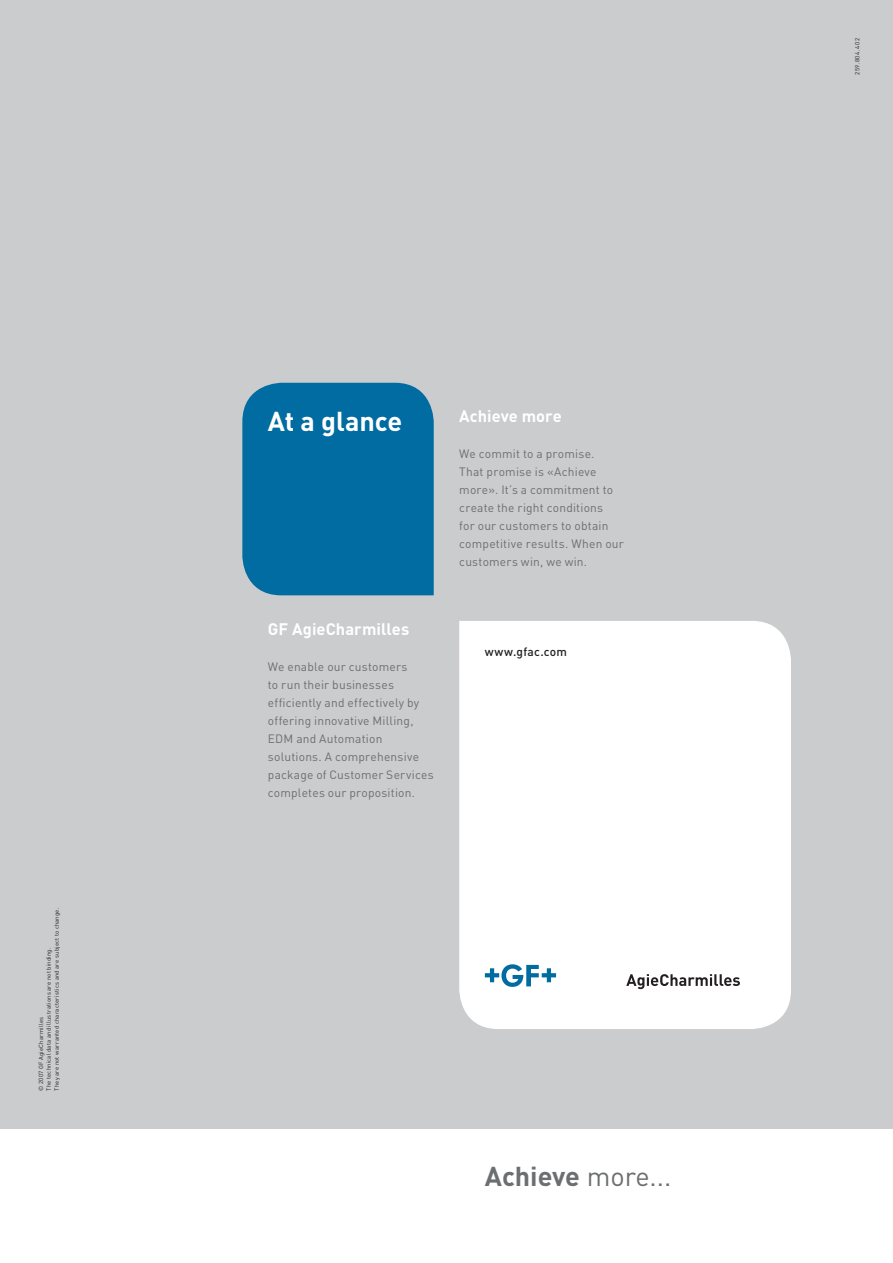
<style>
.page{position:relative;width:893px;height:1263px;background:#fff}
.page>*{position:absolute;margin:0;border:0;box-sizing:border-box;transform-origin:0 0}
.t1{font:700 27px "DIN";color:#6c6e70}
.t2{font:700 27px "DIN";letter-spacing:-.005em;color:#fff}
.t3{font:700 16.5px "DIN";letter-spacing:.005em;color:#fff}
.t4{font:12px/18px "DIN";letter-spacing:.015em;color:#6c6e70}
.t5{font:500 12px "DIN";letter-spacing:.02em;color:#231f20}
.t6{font:6px/7.8px "DIN";letter-spacing:.025em;color:#231f20}
.t7{font:6px "DIN";letter-spacing:.095em;color:#231f20}
.s1{font-weight:400}
</style>
<div class="page">
<div style="left:0;top:0;width:893px;height:1129px;background:#caccce"></div>
<div style="left:459px;top:621px;width:332px;height:408px;background:#fff"></div>
<div style="left:242px;top:382px;width:192px;height:214px;background:#006ca1"></div>
<svg style="left:485px;top:964px;width:71px;height:23px;background:#9dc6da"></svg>
<svg style="left:626px;top:974px;width:114px;height:15px;background:#b7b6b6"></svg>
<p class="t6" style="left:38px;top:1091px;width:185px;rotate:-90deg">© 2007 GF AgieCharmilles<br>The technical data and illustrations are not binding.<br>They are not warranted characteristics and are subject to change.</p>
<h1 class="t2" style="left:268px;top:411px;width:136px">At a glance</h1>
<h2 class="t3" style="left:268px;top:623px;width:143px">GF AgieCharmilles</h2>
<p class="t4" style="left:268px;top:659px;width:167px">We enable our customers<br>to run their businesses efficiently and effectively by offering innovative Milling,<br>EDM and Automation solutions. A comprehensive package of Customer Services completes our proposition.</p>
<h2 class="t3" style="left:459px;top:410px;width:104px">Achieve more</h2>
<p class="t4" style="left:459px;top:446px;width:166px">We commit to a promise.<br>That promise is «Achieve more». It’s a commitment to create the right conditions<br>for our customers to obtain competitive results. When our customers win, we win.</p>
<p class="t5" style="left:485px;top:648px;width:84px">www.gfac.com</p>
<h1 class="t1" style="left:485px;top:1166px;width:188px">Achieve <span class="s1">more...</span></h1>
<p class="t7" style="left:855px;top:75px;width:38px;rotate:-90deg">259.804.402</p>
</div>
